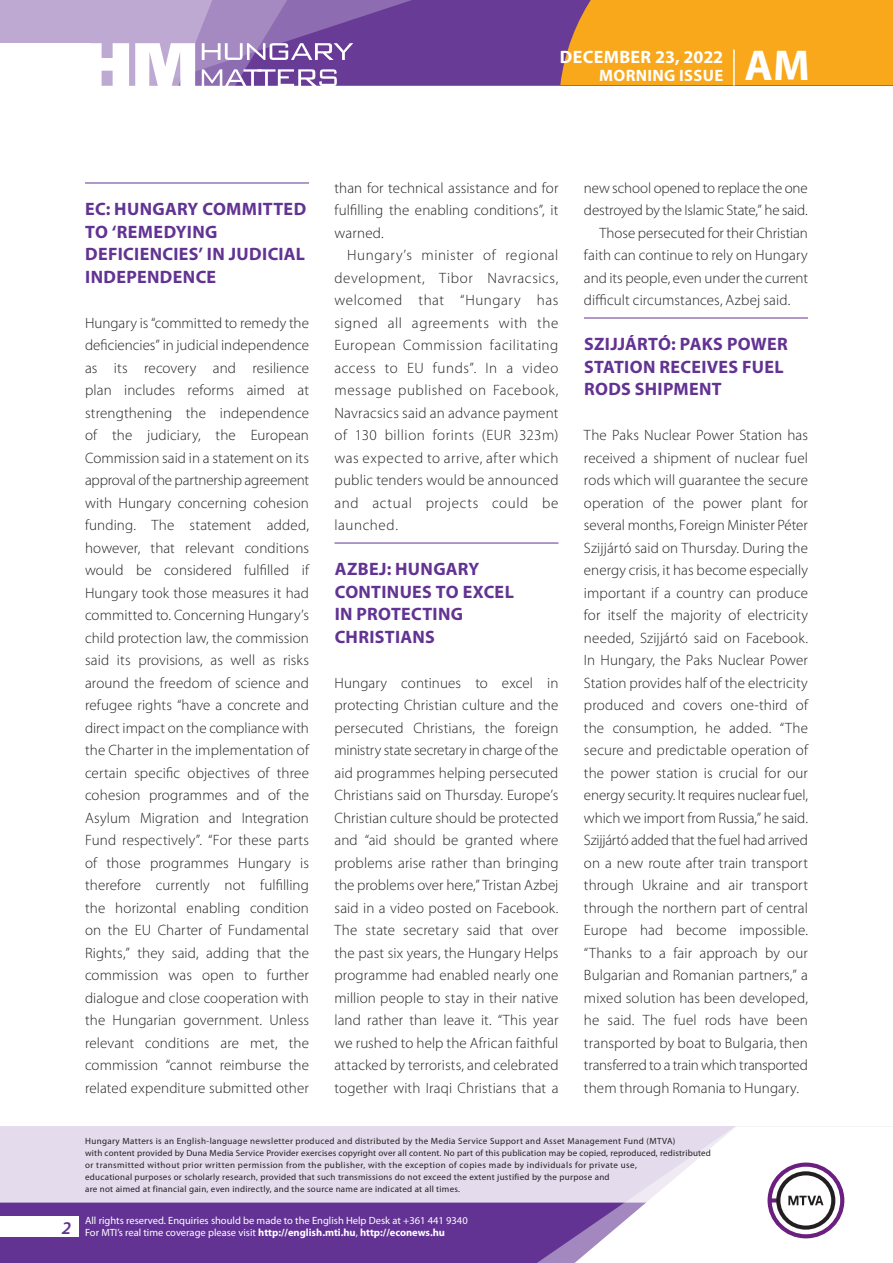
<style>
.page{position:relative;width:893px;height:1263px;background:#fff}
.page>*{position:absolute;margin:0;border:0;box-sizing:border-box;transform-origin:0 0}
.t1{font:700 43.35px "Myriad Pro";color:#fff}
._01_cimsor{font:700 18px/22.5px "Myriad Pro";letter-spacing:.015em;color:#623393}
.t2{font:700 18px "Myriad Pro";letter-spacing:.02em;color:#fff}
.t3{font:italic 600 18px "Myriad Pro";color:#623393}
.t4{font:700 16.5px "Myriad Pro";letter-spacing:.02em;color:#fff}
._03_kenyer_szöveg-1{font:300 15px/22.5px "Myriad Pro";letter-spacing:.005em;color:#231f20;text-align:justify}
._03_kenyer_szöveg-2{font:300 15px/22.5px "Myriad Pro";letter-spacing:.015em;color:#231f20;text-align:justify}
.t5{font:10.5px/12px "Myriad Pro";color:#fff}
.t6{font:9px/12px "Myriad Pro";letter-spacing:.03em;color:#231f20}
.s1{font-weight:700}
</style>
<div class="page">
<div style="left:0;top:1126px;width:893px;height:137px;background:#e4dcec"></div>
<div style="left:0;top:1202px;width:506px;height:61px;background:#623393"></div>
<div style="left:506px;top:1202px;width:43px;height:61px;background:#623393"></div>
<svg style="left:549px;top:1126px;width:344px;height:137px;fill:#fff"></svg>
<svg style="left:767px;top:1162px;width:77px;height:76px;background:#c5b8c8"></svg>
<div style="left:0;top:1216px;width:79px;height:20px;background:#fff"></div>
<div style="left:0;top:0;width:893px;height:85px;background:#683b97"></div>
<div style="left:560px;top:0;width:333px;height:85px;background:#f9a71b"></div>
<hr style="left:733px;top:49px;width:2px;height:37px;background:#fff">
<svg style="left:0;top:0;width:479px;height:86px"></svg>
<hr style="left:85px;top:183px;width:224px;height:1px;background:#623393">
<hr style="left:334px;top:543px;width:224px;height:1px;background:#623393">
<hr style="left:584px;top:318px;width:224px;height:1px;background:#623393">
<p class="t2" style="left:560px;top:45px;width:165px">December 23, 2022</p>
<p class="t4" style="left:599px;top:65px;width:124px">MORNING ISSUE</p>
<h1 class="t1" style="left:745px;top:37px;width:67px">AM</h1>
<p class="_01_cimsor" style="left:85px;top:197px;width:222px">EC: HUNGARY COMM ITTED<br>TO ‘REME</p>
<p class="_01_cimsor" style="left:85px;top:220px;width:221px;text-indent:78px">DYING<br>DEFICIENCIES’ IN JUDICIAL<br>INDEPENDENCE</p>
<p class="_03_kenyer_szöveg-1" style="left:85px;top:311px;width:225px">Hungary is “committed to remedy the deficiencies” in judicial independence as its recovery and resilience plan includes reforms aimed at strengthening the independence of the judiciary, the European Commission said in a statement on its approval of the partnership agreement with Hungary concerning cohesion funding. The statement added, however, that relevant conditions would be considered fulfilled if Hungary took those measures it had committed to. Concerning Hungary’s child protection law, the commission said its provisions, as well as risks around the freedom of science and refugee rights “have a concrete and direct impact on the compliance with the Charter in the implementation of certain specific objectives of three cohesion programmes and of the Asylum Migration and Integration Fund respectively”. “For these parts of those programmes Hungary is therefore currently not fulfilling the horizontal enabling condition on the EU Charter of Fundamental Rights,” they said, adding that the commission was open to further dialogue and close cooperation with the Hungarian government. Unless relevant conditions are met, the commission “cannot reimburse the related expenditure submitted other</p>
<p class="_03_kenyer_szöveg-1" style="left:334px;top:176px;width:225px">than for technical assistance and for fulfilling the enabling conditions”, it warned.</p>
<p class="_03_kenyer_szöveg-2" style="left:334px;top:244px;width:225px;text-indent:13px">Hungary’s minister of regional development, Tibor Navracsics, welcomed that “Hungary has signed all agreements with the European Commission facilitating access to EU funds”. In a video message published on Facebook, Navracsics said an advance payment of 130 billion forints (EUR 323m) was expected to arrive, after which public tenders would be announced and actual projects could be launched.</p>
<p class="_01_cimsor" style="left:335px;top:557px;width:181px">AZBEJ: HUNGARY<br>CONTINUES TO EXCE L<br>IN PROTECTING<br>CHRISTIANS</p>
<p class="_03_kenyer_szöveg-1" style="left:334px;top:671px;width:225px">Hungary continues to excel in protecting Christian culture and the persecuted Christians, the foreign ministry state secretary in charge of the aid programmes helping persecuted Christians said on Thursday. Europe’s Christian culture should be protected and “aid should be granted where problems arise rather than bringing the problems over here,” Tristan Azbej said in a video posted on Facebook.<br>The state secretary said that over the past six years, the Hungary Helps programme had enabled nearly one million people to stay in their native land rather than leave it. “This year we rushed to help the African faithful attacked by terrorists, and celebrated together with Iraqi Christians that a</p>
<p class="_03_kenyer_szöveg-1" style="left:584px;top:176px;width:225px">new school opened to replace the one destroyed by the Islamic State,” he said.</p>
<p class="_03_kenyer_szöveg-2" style="left:584px;top:221px;width:225px;text-indent:15px">Those persecuted for their Christian faith can continue to rely on Hungary and its people, even under the current difficult circumstances, Azbej said.</p>
<p class="_01_cimsor" style="left:584px;top:332px;width:194px">SZIJJÁRTÓ: PAKS POWER<br>STATION RECE</p>
<p class="_01_cimsor" style="left:584px;top:355px;width:201px;text-indent:117px">IVES FUEL<br>RODS SHIPMENT</p>
<p class="_03_kenyer_szöveg-1" style="left:584px;top:424px;width:226px">The Paks Nuclear Power Station has received a shipment of nuclear fuel rods which will guarantee the secure operation of the power plant for several months, Foreign Minister Péter Szijjártó said on Thursday. During the energy crisis, it has become especially important if a country can produce for itself the majority of electricity needed, Szijjártó said on Facebook.<br>In Hungary, the Paks Nuclear Power Station provides half of the electricity produced and covers one-third of the consumption, he added. “The secure and predictable operation of the power station is crucial for our energy security. It requires nuclear fuel, which we import from Russia,” he said.<br>Szijjártó added that the fuel had arrived on a new route after train transport through Ukraine and air transport through the northern part of central Europe had become impossible. “Thanks to a fair approach by our Bulgarian and Romanian partners,” a mixed solution has been developed, he said. The fuel rods have been transported by boat to Bulgaria, then transferred to a train which transported them through Romania to Hungary.</p>
<p class="t3" style="left:62px;top:1217px;width:11px">2</p>
<p class="t6" style="left:85px;top:1134px;width:627px">Hungary Matters is an English-language newsletter produced and distributed by the Media Service Support and Asset Management Fund (MTVA)<br>with content provided by Duna Media Service Provider exercises copyright over all content. No part of this publication may be copied, reproduced, redistributed or transmitted without prior written permission from the publisher, with the exception of copies made by individuals for private use,<br>educational purposes or scholarly research, provided that such transmissions do not exceed the extent justified by the purpose and<br>are not aimed at financial gain, even indirectly, and the source name are indicated at all times.</p>
<p class="t5" style="left:85px;top:1214px;width:384px">All rights reserved. Enquiries should be made to the English Help Desk at +361 441 9340<br>For MTI’s real time coverage please visit <span class="s1">http://english.mti.hu</span>, <span class="s1">http://econews.hu</span></p>
</div>
